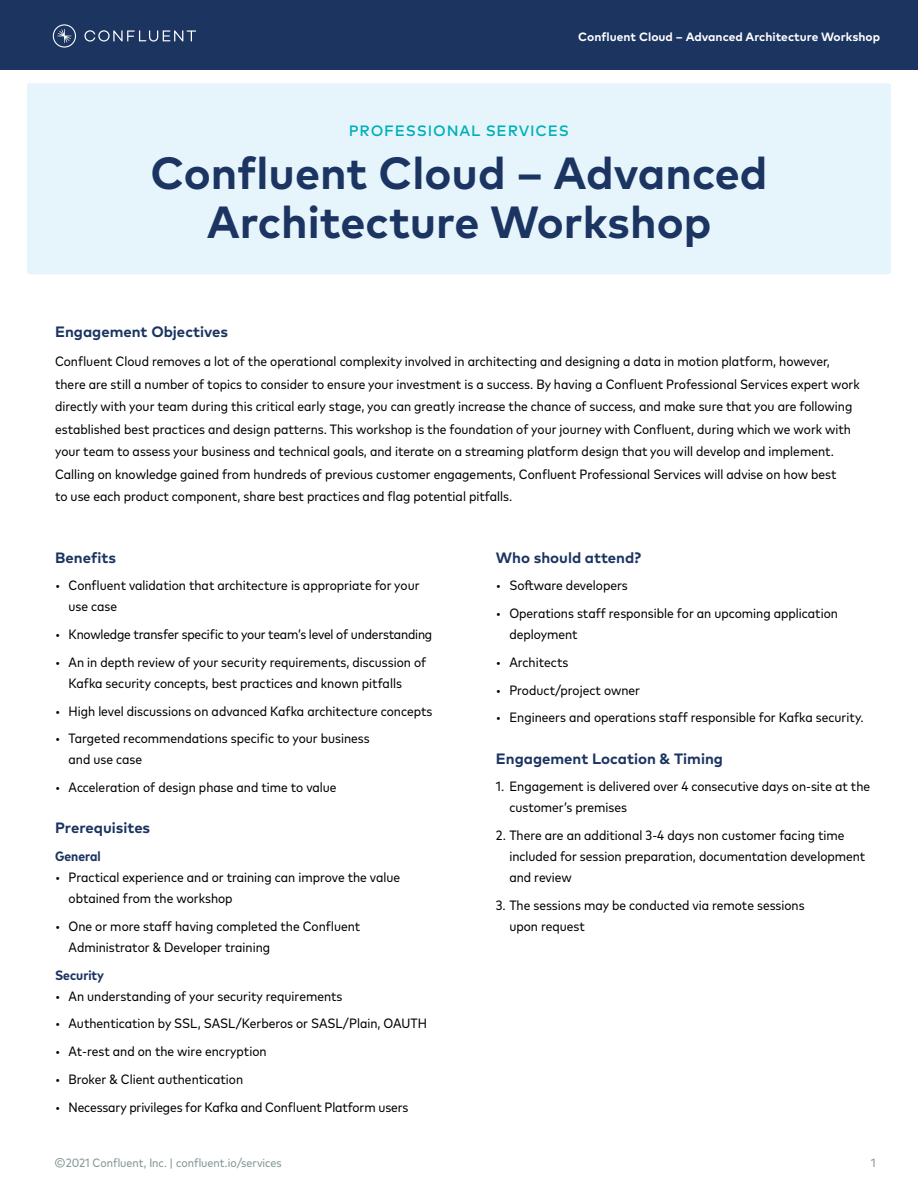
<style>
.page{position:relative;width:918px;height:1188px;background:#fff}
.page>*{position:absolute;margin:0;border:0;box-sizing:border-box;transform-origin:0 0}
.t1{font:700 45px/49.5px "Mark Pro";color:#1b3461;text-align:center}
.t2{font:700 15px "Mark Pro";color:#1b3461}
.t3{font:500 15px "Mark Pro";letter-spacing:.055em;color:#00afba}
.t4{font:condensed 13.5px/21px "Mark Pro";color:#000}
.t5{font:700 condensed 13.5px "Mark Pro";color:#1b3461}
.t6{font:700 12px "Mark Pro";color:#fff}
.t7{font:condensed 12px "Mark Pro";color:#819494}
.t8{font:12px "Mark Pro";color:#819494}
</style>
<div class="page">
<div style="left:0;top:0;width:918px;height:69px;background:#1b3460"></div>
<svg style="left:84px;top:30px;width:112px;height:12px"></svg>
<svg style="left:53px;top:24px;width:23px;height:24px"></svg>
<div style="left:27px;top:83px;width:864px;height:191px;background:#e6f5fb;border-radius:3px"></div>
<p class="t6" style="left:578px;top:28px;width:303px">Confluent Cloud – Advanced Architecture Workshop</p>
<p class="t3" style="left:349px;top:119px;width:222px">PROFESSIONAL SERVICES</p>
<h1 class="t1" style="left:150px;top:144px;width:619px">Confluent Cloud – Advanced<br>Architecture Workshop</h1>
<p class="t2" style="left:55px;top:320px;width:175px">Engagement Objectives</p>
<p class="t4" style="left:55px;top:349px;width:806px;line-height:22.5px">Confluent Cloud removes a lot of the operational complexity involved in architecting and designing a data in motion platform, however, there are still a number of topics to consider to ensure your investment is a success. By having a Confluent Professional Services expert work directly with your team during this critical early stage, you can greatly increase the chance of success, and make sure that you are following established best practices and design patterns. This workshop is the foundation of your journey with Confluent, during which we work with your team to assess your business and technical goals, and iterate on a streaming platform design that you will develop and implement.<br>Calling on knowledge gained from hundreds of previous customer engagements, Confluent Professional Services will advise on how best<br>to use each product component, share best practices and flag potential pitfalls.</p>
<p class="t2" style="left:55px;top:546px;width:62px">Benefits</p>
<p class="t4" style="left:69px;top:574px;width:353px;text-indent:-14px">• Confluent validation that architecture is appropriate for your use case</p>
<p class="t4" style="left:55px;top:623px;width:379px">• Knowledge transfer specific to your team’s level of understanding</p>
<p class="t4" style="left:69px;top:651px;width:359px;text-indent:-14px">• An in depth review of your security requirements, discussion of<br>Kafka security concepts, best practices and known pitfalls</p>
<p class="t4" style="left:55px;top:699px;width:379px">• High level discussions on advanced Kafka architecture concepts</p>
<p class="t4" style="left:69px;top:727px;width:303px;text-indent:-14px">• Targeted recommendations specific to your business and use case</p>
<p class="t4" style="left:55px;top:776px;width:283px">• Acceleration of design phase and time to value</p>
<p class="t2" style="left:55px;top:817px;width:97px">Prerequisites</p>
<p class="t5" style="left:55px;top:846px;width:47px">General</p>
<p class="t4" style="left:69px;top:866px;width:333px;text-indent:-13px">• Practical experience and or training can improve the value obtained from the workshop</p>
<p class="t4" style="left:69px;top:915px;width:293px;text-indent:-13px">• One or more staff having completed the Confluent<br>Administrator &amp; Developer training</p>
<p class="t5" style="left:55px;top:965px;width:51px">Security</p>
<p class="t4" style="left:55px;top:984px;width:289px">• An understanding of your security requirements</p>
<p class="t4" style="left:55px;top:1012px;width:373px">• Authentication by SSL, SASL/Kerberos or SASL/Plain, OAUTH</p>
<p class="t4" style="left:55px;top:1040px;width:213px">• At-rest and on the wire encryption</p>
<p class="t4" style="left:55px;top:1068px;width:190px">• Broker &amp; Client authentication</p>
<p class="t4" style="left:55px;top:1095px;width:355px">• Necessary privileges for Kafka and Confluent Platform users</p>
<p class="t2" style="left:496px;top:546px;width:147px">Who should attend?</p>
<p class="t4" style="left:496px;top:574px;width:134px">• Software developers</p>
<p class="t4" style="left:509px;top:602px;width:330px;text-indent:-14px">• Operations staff responsible for an upcoming application deployment</p>
<p class="t4" style="left:496px;top:651px;width:74px">• Architects</p>
<p class="t4" style="left:496px;top:678px;width:146px">• Product/project owner</p>
<p class="t4" style="left:496px;top:706px;width:369px">• Engineers and operations staff responsible for Kafka security.</p>
<p class="t2" style="left:496px;top:747px;width:229px">Engagement Location &amp; Timing</p>
<p class="t4" style="left:509px;top:775px;width:362px;text-indent:-14px">1. Engagement is delivered over 4 consecutive days on-site at the customer’s premises</p>
<p class="t4" style="left:509px;top:824px;width:358px;text-indent:-14px">2. There are an additional 3-4 days non customer facing time included for session preparation, documentation development and review</p>
<p class="t4" style="left:509px;top:894px;width:297px;text-indent:-14px">3. The sessions may be conducted via remote sessions upon request</p>
<p class="t7" style="left:55px;top:1154px;width:229px">©2021 Confluent, Inc. | confluent.io/services</p>
<p class="t8" style="left:871px;top:1154px;width:7px">1</p>
</div>
